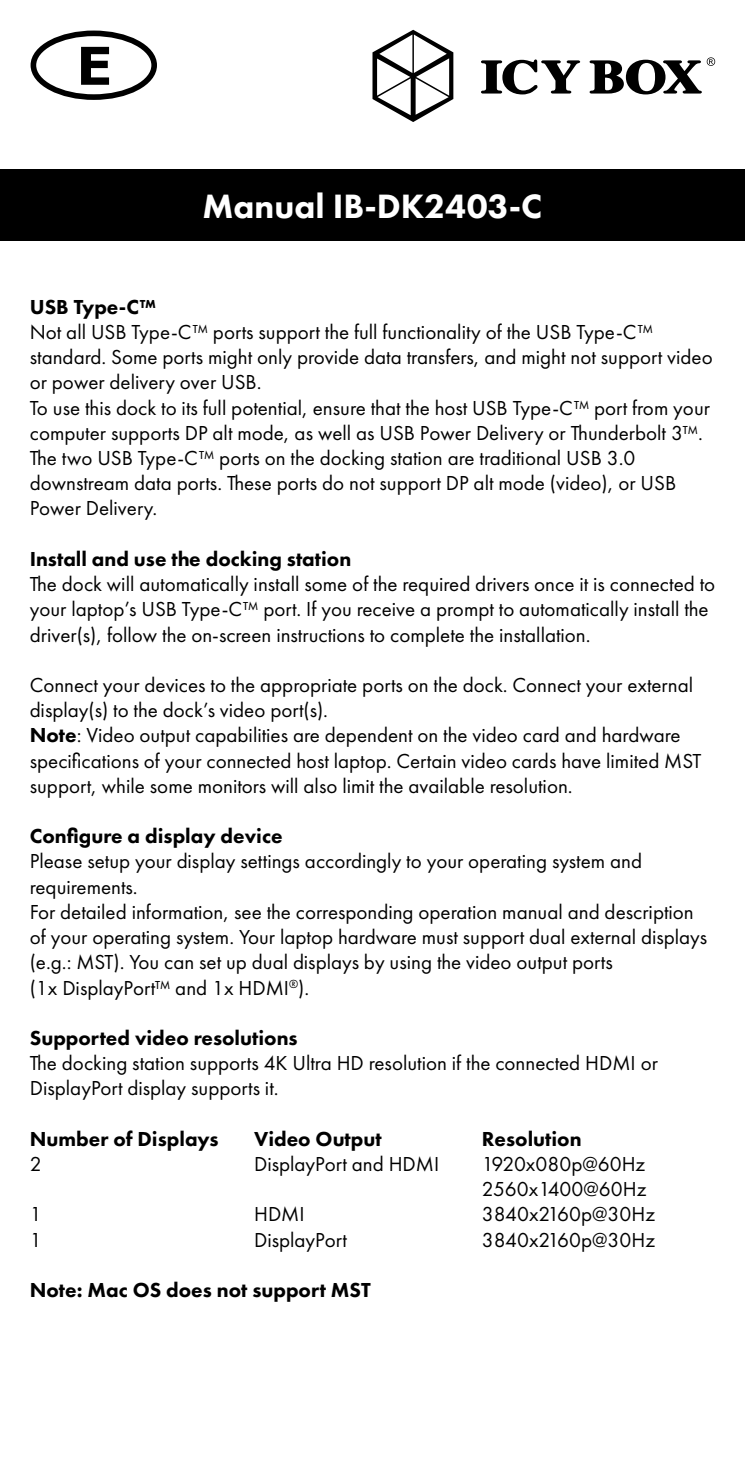
<style>
.page{position:relative;width:745px;height:1469px;background:#fff}
.page>*{position:absolute;margin:0;border:0;box-sizing:border-box;transform-origin:0 0}
.t1{font:800 35px "Futura PT";color:#fff}
.t2{font:21px/25.2px "Futura PT";color:#000}
.t3{font:800 21px "Futura PT";color:#000}
.s1{font-weight:800}
</style>
<div class="page">
<div style="left:0;top:169px;width:744px;height:72px;background:#000"></div>
<svg style="left:372px;top:30px;width:81px;height:92px"></svg>
<svg style="left:481px;top:57px;width:233px;height:37px"></svg>
<div style="left:30px;top:30px;width:128px;height:71px;border:5px solid #fff;border-radius:50%"></div>
<div style="left:31px;top:31px;width:126px;height:69px;border:6px solid #000;border-radius:50%"></div>
<svg style="left:81px;top:47px;width:28px;height:38px"></svg>
<h1 class="t1" style="left:202px;top:185px;width:341px">Manual IB-DK2403-C</h1>
<p class="t3" style="left:30px;top:294px;width:127px">USB Type-C™</p>
<p class="t2" style="left:30px;top:319px;width:684px">Not all USB Type-C™ ports support the full functionality of the USB Type-C™ standard. Some ports might only provide data transfers, and might not support video or power delivery over USB.<br>To use this dock to its full potential, ensure that the host USB Type-C™ port from your computer supports DP alt mode, as well as USB Power Delivery or Thunderbolt 3™.<br>The two USB Type-C™ ports on the docking station are traditional USB 3.0 downstream data ports. These ports do not support DP alt mode (video), or USB Power Delivery.</p>
<p class="t3" style="left:30px;top:546px;width:323px">Install and use the docking station</p>
<p class="t2" style="left:30px;top:571px;width:686px">The dock will automatically install some of the required drivers once it is connected to your laptop’s USB Type-C™ port. If you receive a prompt to automatically install the driver(s), follow the on-screen instructions to complete the installation.</p>
<p class="t2" style="left:30px;top:672px;width:672px">Connect your devices to the appropriate ports on the dock. Connect your external display(s) to the dock’s video port(s).<br><span class="s1">Note</span>: Video output capabilities are dependent on the video card and hardware specifications of your connected host laptop. Certain video cards have limited MST support, while some monitors will also limit the available resolution.</p>
<p class="t3" style="left:30px;top:823px;width:254px">Configure a display device</p>
<p class="t2" style="left:30px;top:848px;width:678px">Please setup your display settings accordingly to your operating system and requirements.<br>For detailed information, see the corresponding operation manual and description of your operating system. Your laptop hardware must support dual external displays (e.g.: MST). You can set up dual displays by using the video output ports<br>(1x DisplayPort™ and 1x HDMI<sup>®</sup>).</p>
<p class="t3" style="left:30px;top:1024px;width:269px">Supported video resolutions</p>
<p class="t2" style="left:30px;top:1050px;width:629px">The docking station supports 4K Ultra HD resolution if the connected HDMI or<br>DisplayPort display supports it.</p>
<p class="t3" style="left:30px;top:1125px;width:190px">Number of Displays</p>
<p class="t3" style="left:254px;top:1125px;width:129px">Video Output</p>
<p class="t3" style="left:481px;top:1125px;width:101px">Resolution</p>
<p class="t2" style="left:30px;top:1151px;width:13px">2</p>
<p class="t2" style="left:254px;top:1151px;width:186px">DisplayPort and HDMI</p>
<p class="t2" style="left:481px;top:1151px;width:166px">1920x080p@60Hz<br>2560x1400@60Hz</p>
<p class="t2" style="left:30px;top:1201px;width:13px">1</p>
<p class="t2" style="left:254px;top:1201px;width:52px">HDMI</p>
<p class="t2" style="left:481px;top:1201px;width:175px">3840x2160p@30Hz</p>
<p class="t2" style="left:30px;top:1226px;width:13px">1</p>
<p class="t2" style="left:254px;top:1226px;width:94px">DisplayPort</p>
<p class="t2" style="left:481px;top:1226px;width:175px">3840x2160p@30Hz</p>
<p class="t3" style="left:30px;top:1276px;width:342px">Note: Mac OS does not support MST</p>
</div>
